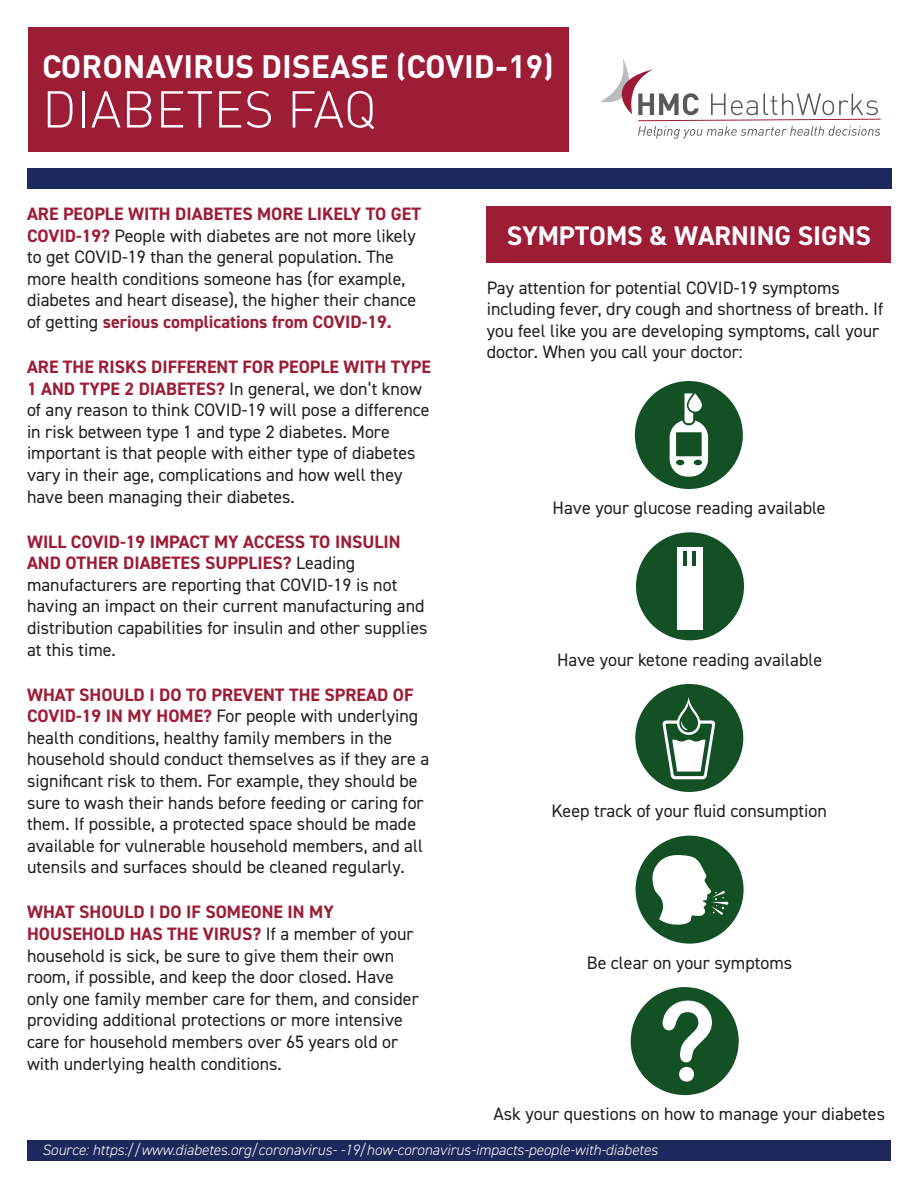
<style>
.page{position:relative;width:918px;height:1188px;background:#fff}
.page>*{position:absolute;margin:0;border:0;box-sizing:border-box;transform-origin:0 0}
.t1{font:300 51px "DIN Pro";color:#fff}
.t2{font:700 31.95px "DIN Pro";color:#fff}
.t3{font:700 27px "DIN2014";color:#fff}
.t4{font:18px/21.6px "DIN2014";color:#231f20}
.t5{font:italic 300 15px "DIN2014";color:#fff}
.s1{font-weight:700;color:#9d1c36}
</style>
<div class="page">
<div style="left:28px;top:27px;width:540px;height:124px;background:#9d1c36"></div>
<div style="left:28px;top:168px;width:864px;height:21px;background:#1d285c"></div>
<svg style="left:600px;top:58px;width:281px;height:81px"></svg>
<div style="left:27px;top:1140px;width:864px;height:21px;background:#1d285c"></div>
<div style="left:487px;top:206px;width:404px;height:56px;background:#9d1c36"></div>
<div style="left:635px;top:381px;width:108px;height:108px;background:#145026;border-radius:50%"></div>
<svg style="left:670px;top:393px;width:38px;height:84px"></svg>
<div style="left:636px;top:532px;width:108px;height:108px;background:#145026;border-radius:50%"></div>
<div style="left:677px;top:547px;width:25px;height:83px;background:#fff"></div>
<hr style="left:683px;top:551px;width:4px;height:15px;background:#145026">
<hr style="left:693px;top:551px;width:3px;height:15px;background:#145026">
<div style="left:635px;top:684px;width:108px;height:108px;background:#145026;border-radius:50%"></div>
<svg style="left:662px;top:697px;width:53px;height:82px"></svg>
<div style="left:636px;top:836px;width:108px;height:108px;background:#145026;border-radius:50%"></div>
<svg style="left:653px;top:855px;width:75px;height:70px"></svg>
<div style="left:631px;top:987px;width:108px;height:108px;background:#145026;border-radius:50%"></div>
<svg style="left:663px;top:1001px;width:49px;height:81px"></svg>
<p class="t2" style="left:42px;top:44px;width:513px">CORONAVIRUS DISEASE (COVID-19(</p>
<p class="t1" style="left:42px;top:74px;width:336px">DIABETES FAQ</p>
<p class="t4" style="left:27px;top:203px;width:396px"><span class="s1">ARE PEOPLE WITH DIABETES MORE LIKELY TO GET COVID-19?</span> People with diabetes are not more likely to get COVID-19 than the general population. The more health conditions someone has (for example, diabetes and heart disease ,) the higher their chance of getting <span class="s1">serious complications from COVID-19.</span></p>
<p class="t4" style="left:27px;top:356px;width:405px"><span class="s1">ARE THE RISKS DIFFERENT FOR PEOPLE WITH TYPE 1 AND TYPE 2 DIABETES?</span> In general, we don t’ know of any reason to think COVID-19 will pose a difference in risk between type 1 and type 2 diabetes. More important is that people with either type of diabetes vary in their age, complications and how well they have been managing their diabetes.</p>
<p class="t4" style="left:27px;top:530px;width:402px"><span class="s1">WILL COVID-19 IMPACT MY ACCESS TO INSULIN AND OTHER DIABETES SUPPLIES?</span> Leading manufacturers are reporting that COVID-19 is not having an impact on their current manufacturing and distribution capabilities for insulin and other supplies at this time.</p>
<p class="t4" style="left:27px;top:683px;width:404px"><span class="s1">WHAT SHOULD I DO TO PREVENT THE SPREAD OF COVID-19 IN MY HOME?</span> For people with underlying health conditions, healthy family members in the household should conduct themselves as if they are a significant risk to them. For example, they should be sure to wash their hands before feeding or caring for them If. possible a, protected space should be made available for vulnerable household members, and all utensils and surfaces should be cleaned regularly.</p>
<p class="t4" style="left:27px;top:901px;width:393px"><span class="s1">WHAT SHOULD I DO IF SOMEONE IN MY HOUSEHOLD HAS THE VIRUS?</span> aIf member of your household is sick, be sure to give them their own room if, possible, and keep the door closed. Have only one family member care for them, and consider providing additional protections or more intensive care for household members over 65 years old or with underlying health conditions.</p>
<p class="t3" style="left:507px;top:217px;width:366px">SYMPTOMS &amp; WARNING SIGNS</p>
<p class="t4" style="left:487px;top:276px;width:398px">Pay attention for potential COVID-19 symptoms including fever, dry cough and shortness of breath If. you feel like you are developing symptoms, call your doctor. When you call your doctor:</p>
<p class="t4" style="left:553px;top:497px;width:275px">Have your glucose reading available</p>
<p class="t4" style="left:557px;top:648px;width:267px">Have your ketone reading available</p>
<p class="t4" style="left:551px;top:800px;width:277px">Keep track of your fluid consumption</p>
<p class="t4" style="left:587px;top:951px;width:207px">Be clear on your symptoms</p>
<p class="t4" style="left:493px;top:1103px;width:393px">Ask your questions on how to manage your diabetes</p>
<p class="t5" style="left:42px;top:1141px;width:617px">Source: https://www.diabetes.org/coronavirus- -19/how-coronavirus-impacts-people-with-diabetes</p>
</div>
